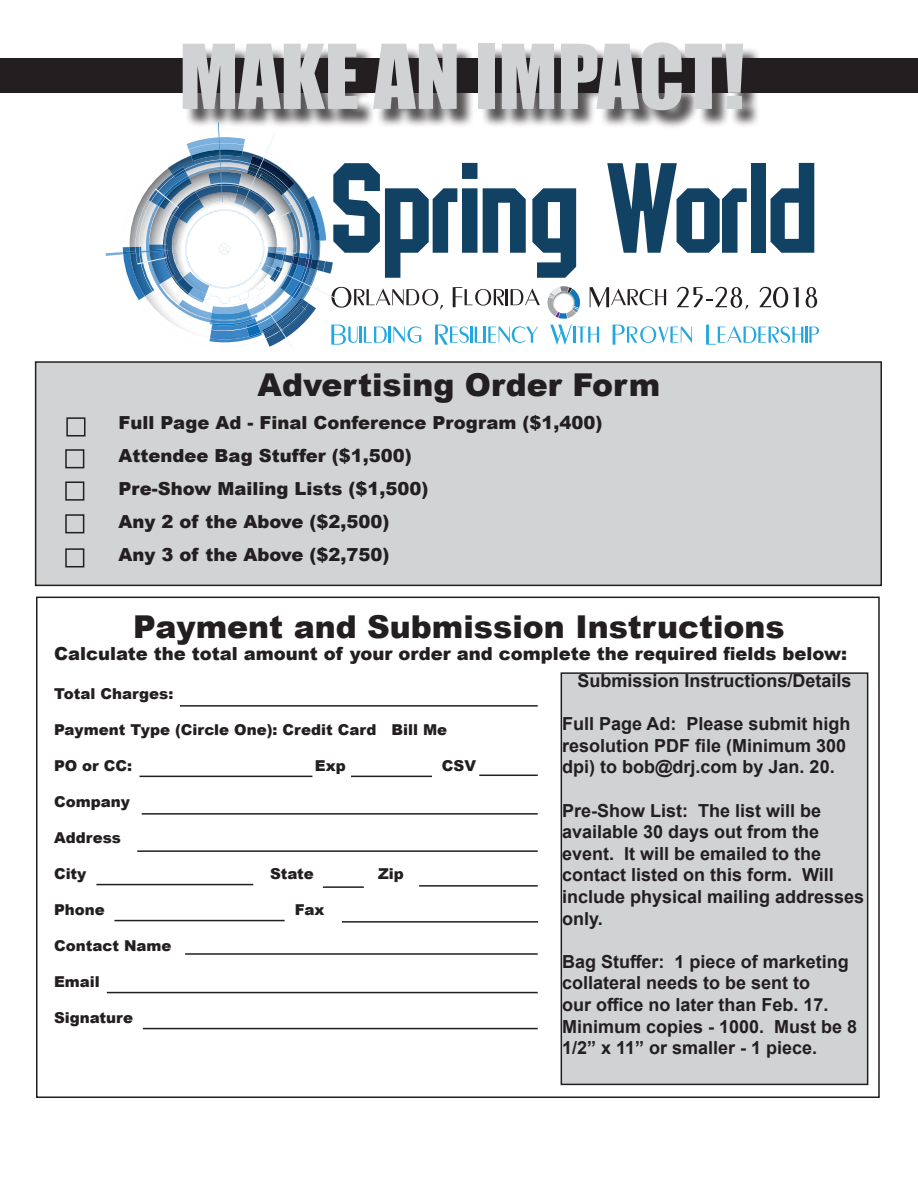
<style>
.page{position:relative;width:918px;height:1188px;background:#fff}
.page>*{position:absolute;margin:0;border:0;box-sizing:border-box;transform-origin:0 0}
.t1{font:82.5px "Impact";color:#d1d2d4}
.t2{font:900 31.5px "Arial";color:#231f20}
.t3{font:700 18px/21.6px "Arial";color:#231f20}
.t4{font:900 18px "Arial";color:#231f20}
.t5{font:900 15px "Arial";color:#231f20}
</style>
<div class="page">
<div style="left:0;top:59px;width:918px;height:34px;background:#231f20"></div>
<div style="left:36px;top:362px;width:845px;height:223px;background:#d1d3d4"></div>
<div style="left:35px;top:361px;width:847px;height:225px;border:2px solid #231f20"></div>
<div style="left:185px;top:45px;width:577px;height:84px;background:#231f20;opacity:.75"></div>
<div style="left:66px;top:417px;width:20px;height:19px;border:2px solid #231f20"></div>
<div style="left:65px;top:449px;width:19px;height:19px;border:2px solid #231f20"></div>
<div style="left:65px;top:482px;width:19px;height:19px;border:2px solid #231f20"></div>
<div style="left:65px;top:514px;width:19px;height:19px;border:2px solid #231f20"></div>
<div style="left:65px;top:548px;width:19px;height:19px;border:2px solid #231f20"></div>
<div style="left:561px;top:673px;width:307px;height:411px;background:#d1d2d4"></div>
<div style="left:561px;top:672px;width:307px;height:413px;border:2px solid #231f20"></div>
<hr style="left:180px;top:705px;width:358px;height:2px;background:#231f20">
<hr style="left:140px;top:776px;width:172px;height:1px;background:#231f20">
<hr style="left:351px;top:776px;width:81px;height:1px;background:#231f20">
<hr style="left:142px;top:813px;width:396px;height:2px;background:#231f20">
<hr style="left:137px;top:850px;width:401px;height:2px;background:#231f20">
<hr style="left:96px;top:884px;width:157px;height:1px;background:#231f20">
<hr style="left:323px;top:886px;width:41px;height:2px;background:#231f20">
<hr style="left:419px;top:885px;width:119px;height:2px;background:#231f20">
<hr style="left:114px;top:920px;width:171px;height:1px;background:#231f20">
<hr style="left:342px;top:921px;width:196px;height:2px;background:#231f20">
<hr style="left:185px;top:953px;width:353px;height:2px;background:#231f20">
<hr style="left:107px;top:992px;width:431px;height:1px;background:#231f20">
<hr style="left:143px;top:1028px;width:395px;height:1px;background:#231f20">
<hr style="left:479px;top:775px;width:59px;height:1px;background:#231f20">
<svg style="left:106px;top:123px;width:713px;height:225px"></svg>
<p class="t1" style="left:179px;top:13px;width:567px">MAKE AN IMPACT!</p>
<p class="t2" style="left:258px;top:362px;width:404px">Advertising Order Form</p>
<p class="t4" style="left:118px;top:410px;width:485px">Full Page Ad - Final Conference Program ($1,400)</p>
<p class="t4" style="left:118px;top:443px;width:295px">Attendee Bag Stuffer ($1,500)</p>
<p class="t4" style="left:118px;top:476px;width:311px">Pre-Show Mailing Lists ($1,500)</p>
<p class="t4" style="left:118px;top:509px;width:273px">Any 2 of the Above ($2,500)</p>
<p class="t4" style="left:118px;top:542px;width:273px">Any 3 of the Above ($2,750)</p>
<p class="t2" style="left:133px;top:604px;width:653px">Payment and Submission Instructions</p>
<p class="t4" style="left:54px;top:640px;width:795px">Calculate the total amount of your order and complete the required fields below:</p>
<p class="t5" style="left:54px;top:683px;width:121px">Total Charges:</p>
<p class="t5" style="left:54px;top:719px;width:395px">Payment Type (Circle One): Credit Card Bill Me</p>
<p class="t5" style="left:54px;top:755px;width:80px">PO or CC:</p>
<p class="t5" style="left:315px;top:755px;width:32px">Exp</p>
<p class="t5" style="left:442px;top:755px;width:36px">CSV</p>
<p class="t5" style="left:54px;top:791px;width:77px">Company</p>
<p class="t5" style="left:54px;top:827px;width:69px">Address</p>
<p class="t5" style="left:54px;top:863px;width:34px">City</p>
<p class="t5" style="left:270px;top:863px;width:45px">State</p>
<p class="t5" style="left:378px;top:863px;width:27px">Zip</p>
<p class="t5" style="left:54px;top:899px;width:52px">Phone</p>
<p class="t5" style="left:295px;top:899px;width:31px">Fax</p>
<p class="t5" style="left:54px;top:935px;width:119px">Contact Name</p>
<p class="t5" style="left:54px;top:971px;width:47px">Email</p>
<p class="t5" style="left:54px;top:1007px;width:81px">Signature</p>
<p class="t3" style="left:577px;top:670px;width:276px">Submission Instructions/Details</p>
<p class="t3" style="left:562px;top:713px;width:290px">Full Page Ad: Please submit high resolution PDF file (Minimum 300 dpi) to bob@drj.com by Jan. 20.</p>
<p class="t3" style="left:562px;top:800px;width:304px">Pre-Show List: The list will be available 30 days out from the event. It will be emailed to the contact listed on this form. Will include physical mailing addresses only.</p>
<p class="t3" style="left:562px;top:951px;width:297px">Bag Stuffer: 1 piece of marketing collateral needs to be sent to<br>our office no later than Feb. 17.<br>Minimum copies - 1000. Must be 8<br>1/2” x 11” or smaller - 1 piece.</p>
</div>
